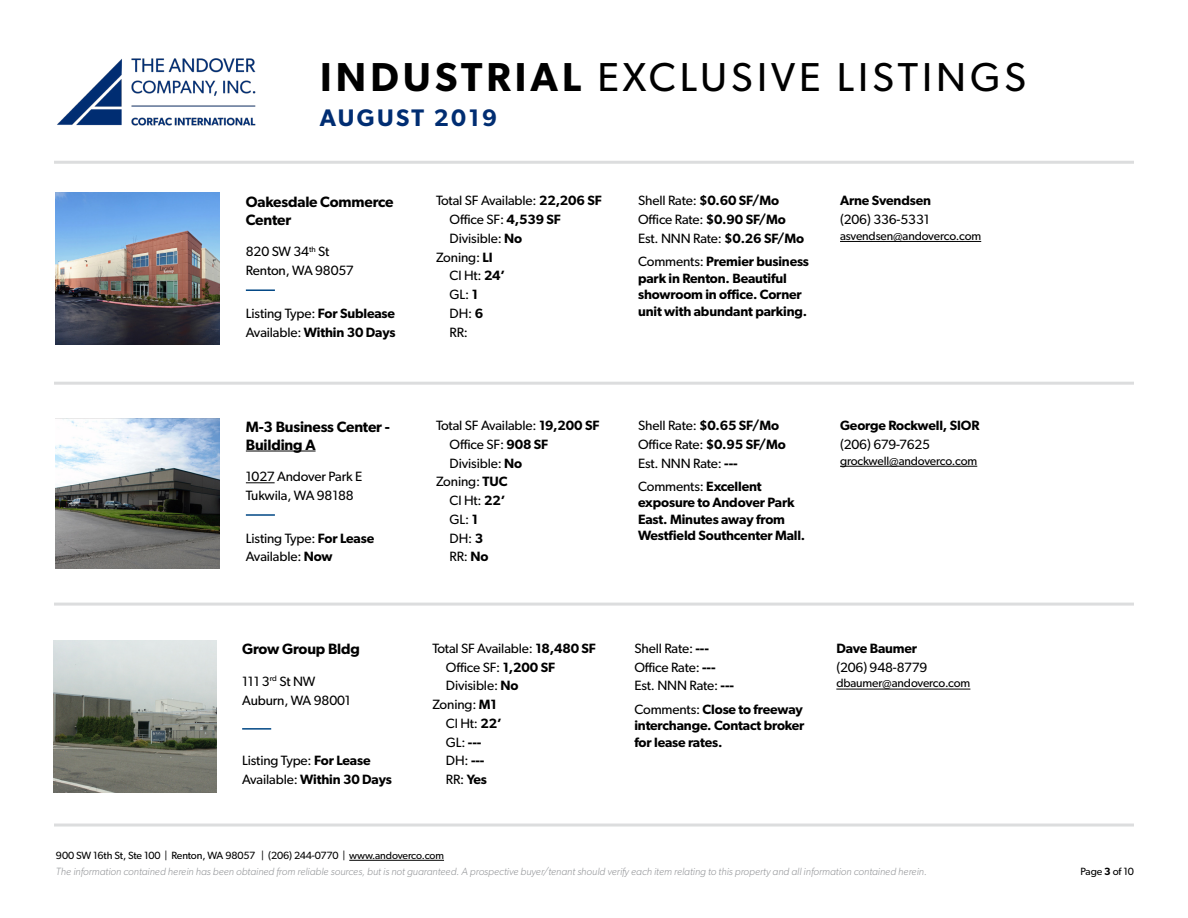
<style>
.page{position:relative;width:1188px;height:918px;background:#fff}
.page>*{position:absolute;margin:0;border:0;box-sizing:border-box;transform-origin:0 0}
.t1{font:40.5px "Gibson";letter-spacing:.1em;color:#000}
.t2{font:600 24px "Gibson";letter-spacing:.1em;color:#002d72}
.t3{font:600 15px/18px "Gibson";letter-spacing:-.01em;color:#000}
.t4{font:13.5px/18.8px "Gibson";letter-spacing:-.01em;color:#000}
.t5{font:600 13.5px/16.5px "Gibson";letter-spacing:-.01em;color:#000}
.t6{font:12px "Gibson";letter-spacing:-.01em;color:#000}
.t7{font:italic 300 10.5px "Gibson";color:#939598}
.t8{font:10.5px "Gibson";letter-spacing:-.01em;color:#000}
.s1{font-weight:600}
.s2{font-weight:400}
</style>
<div class="page">
<img style="left:57px;top:58px;width:199px;height:68px">
<hr style="left:54px;top:382px;width:1080px;height:3px;background:#dcddde">
<hr style="left:54px;top:603px;width:1080px;height:3px;background:#dcddde">
<hr style="left:54px;top:161px;width:1080px;height:3px;background:#dcddde">
<hr style="left:54px;top:824px;width:1080px;height:3px;background:#dcddde">
<hr style="left:349px;top:860px;width:95px;height:1px;background:#000">
<img style="left:56px;top:193px;width:164px;height:152px">
<hr style="left:246px;top:289px;width:29px;height:2px;background:#004785">
<hr style="left:840px;top:241px;width:141px;height:1px;background:#000">
<img style="left:56px;top:418px;width:164px;height:151px">
<hr style="left:246px;top:451px;width:70px;height:1px;background:#000">
<svg style="left:246px;top:483px;width:29px;height:1px"></svg>
<hr style="left:246px;top:514px;width:29px;height:2px;background:#004785">
<hr style="left:840px;top:466px;width:137px;height:1px;background:#000">
<img style="left:54px;top:641px;width:162px;height:151px">
<hr style="left:242px;top:728px;width:29px;height:2px;background:#004785">
<hr style="left:836px;top:689px;width:134px;height:1px;background:#000">
<h1 class="t1" style="left:320px;top:53px;width:707px"><span class="s1">INDUSTRIAL</span> EXCLUSIVE LISTINGS</h1>
<h2 class="t2" style="left:320px;top:103px;width:179px">AUGUST 2019</h2>
<p class="t3" style="left:246px;top:192px;width:149px">Oakesdale Commerce<br>Center</p>
<p class="t4" style="left:246px;top:242px;width:110px">820 SW 34<sup>th</sup> St<br>Renton, WA 98057</p>
<p class="t5" style="left:246px;top:304px;width:151px;line-height:18.8px"><span class="s2">Listing Type:</span> For Sublease<br><span class="s2">Available:</span> Within 30 Days</p>
<p class="t3" style="left:246px;top:417px;width:145px">M-3 Business Center -<br>Building A</p>
<p class="t4" style="left:246px;top:467px;width:118px">1027 Andover Park E<br>Tukwila, WA 98188</p>
<p class="t4" style="left:246px;top:528px;width:130px">Listing Type: <span class="s1">For Lease<br></span>Available: <span class="s1">Now</span></p>
<p class="t3" style="left:242px;top:640px;width:119px">Grow Group Bldg</p>
<p class="t4" style="left:242px;top:672px;width:110px">111 3<sup>rd</sup> St NW<br>Auburn, WA 98001</p>
<p class="t4" style="left:242px;top:751px;width:151px">Listing Type: <span class="s1">For Lease<br></span>Available: <span class="s1">Within 30 Days</span></p>
<p class="t4" style="left:436px;top:191px;width:167px">Total SF Available: <span class="s1">22,206 SF</span></p>
<p class="t4" style="left:450px;top:210px;width:113px">Office SF: <span class="s1">4,539 SF</span></p>
<p class="t4" style="left:450px;top:229px;width:74px">Divisible: <span class="s1">No</span></p>
<p class="t4" style="left:436px;top:247px;width:58px">Zoning: <span class="s1">LI</span></p>
<p class="t4" style="left:450px;top:266px;width:57px">Cl Ht: <span class="s1">24’</span></p>
<p class="t4" style="left:450px;top:285px;width:30px">GL: <span class="s1">1</span></p>
<p class="t4" style="left:450px;top:304px;width:35px">DH: <span class="s1">6</span></p>
<p class="t4" style="left:450px;top:322px;width:20px">RR:</p>
<p class="t4" style="left:436px;top:416px;width:165px">Total SF Available: <span class="s1">19,200 SF</span></p>
<p class="t4" style="left:450px;top:435px;width:100px">Office SF: <span class="s1">908 SF</span></p>
<p class="t4" style="left:450px;top:453px;width:74px">Divisible: <span class="s1">No</span></p>
<p class="t4" style="left:436px;top:472px;width:73px">Zoning: <span class="s1">TUC</span></p>
<p class="t4" style="left:450px;top:491px;width:57px">Cl Ht: <span class="s1">22’</span></p>
<p class="t4" style="left:450px;top:510px;width:30px">GL: <span class="s1">1</span></p>
<p class="t4" style="left:450px;top:528px;width:35px">DH: <span class="s1">3</span></p>
<p class="t4" style="left:450px;top:547px;width:40px">RR: <span class="s1">No</span></p>
<p class="t4" style="left:432px;top:639px;width:165px">Total SF Available: <span class="s1">18,480 SF</span></p>
<p class="t4" style="left:446px;top:657px;width:111px">Office SF: <span class="s1">1,200 SF</span></p>
<p class="t4" style="left:446px;top:676px;width:74px">Divisible: <span class="s1">No</span></p>
<p class="t4" style="left:432px;top:695px;width:66px">Zoning: <span class="s1">M1</span></p>
<p class="t4" style="left:446px;top:714px;width:57px">Cl Ht: <span class="s1">22’</span></p>
<p class="t4" style="left:446px;top:732px;width:37px">GL: <span class="s1">---</span></p>
<p class="t4" style="left:446px;top:751px;width:40px">DH: <span class="s1">---</span></p>
<p class="t4" style="left:446px;top:770px;width:42px">RR: <span class="s1">Yes</span></p>
<p class="t8" style="left:56px;top:849px;width:390px">900 SW 16th St, Ste 100 | Renton, WA 98057 | (206) 244-0770 | www.andoverco.com</p>
<p class="t4" style="left:638px;top:191px;width:168px">Shell Rate: <span class="s1">$0.60 SF/Mo<br></span>Office Rate: <span class="s1">$0.90 SF/Mo<br></span>Est. NNN Rate: <span class="s1">$0.26 SF/Mo</span></p>
<p class="t5" style="left:638px;top:253px;width:172px"><span class="s2">Comments:</span> Premier business park in Renton. Beautiful showroom in office. Corner unit with abundant parking.</p>
<p class="t5" style="left:840px;top:192px;width:92px">Arne Svendsen</p>
<p class="t4" style="left:840px;top:210px;width:91px">(206) 336-5331</p>
<p class="t6" style="left:840px;top:229px;width:143px">asvendsen@andoverco.com</p>
<p class="t4" style="left:638px;top:416px;width:149px">Shell Rate: <span class="s1">$0.65 SF/Mo<br></span>Office Rate: <span class="s1">$0.95 SF/Mo<br></span>Est. NNN Rate: <span class="s1">---</span></p>
<p class="t5" style="left:638px;top:478px;width:169px"><span class="s2">Comments:</span> Excellent exposure to Andover Park<br>East. Minutes away from<br>Westfield Southcenter Mall.</p>
<p class="t5" style="left:840px;top:417px;width:141px">George Rockwell, SIOR</p>
<p class="t4" style="left:840px;top:435px;width:92px">(206) 679-7625</p>
<p class="t6" style="left:840px;top:453px;width:139px">grockwell@andoverco.com</p>
<p class="t4" style="left:634px;top:639px;width:101px">Shell Rate: <span class="s1">---<br></span>Office Rate: <span class="s1">---<br></span>Est. NNN Rate: <span class="s1">---</span></p>
<p class="t5" style="left:634px;top:701px;width:172px"><span class="s2">Comments:</span> Close to freeway interchange. Contact broker for lease rates.</p>
<p class="t5" style="left:836px;top:640px;width:82px">Dave Baumer</p>
<p class="t4" style="left:836px;top:657px;width:93px">(206) 948-8779</p>
<p class="t6" style="left:836px;top:676px;width:136px">dbaumer@andoverco.com</p>
<p class="t7" style="left:56px;top:865px;width:872px">The information contained herein has been obtained from reliable sources, but is not guaranteed. A prospective buyer/tenant should verify each item relating to this property and all information contained herein.</p>
<p class="t8" style="left:1080px;top:865px;width:55px">Page <span class="s1">3</span> of 10</p>
</div>
